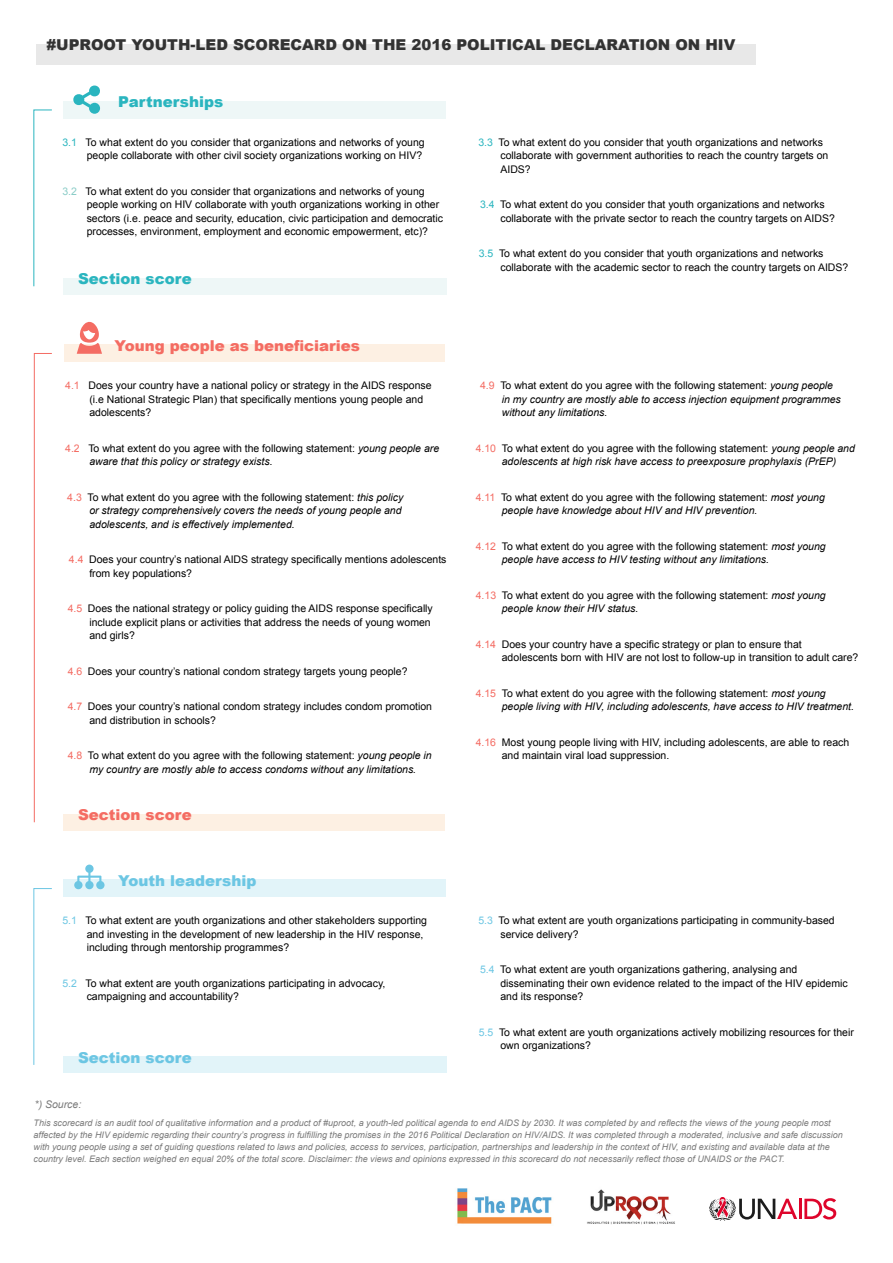
<style>
.page{position:relative;width:893px;height:1263px;background:#fff}
.page>*{position:absolute;margin:0;border:0;box-sizing:border-box;transform-origin:0 0}
.t1{font:900 15px "Arial";color:#333}
.t2{font:900 15px "Arial";color:#f46c63}
.t3{font:900 15px "Arial";color:#6cc6e3}
.t4{font:900 15px "Arial";color:#2ab5bf}
.t5{font:10.5px/13.5px "Arial";color:#000}
.t6{font:italic 10.5px/13.5px "Arial";color:#000}
.t7{font:italic 10.5px "Arial";color:#7a7a7a}
.t8{font:10.5px "Arial";color:#f46c63}
.t9{font:italic 9px/12px "Arial";color:#7a7a7a}
.s1{color:#2ab5bf}
.s2{color:#8accc7}
.s3{color:#f46c63}
.s4{font-style:normal;color:#f46c63}
.s5{font-style:normal}
.s6{color:#6cc6e3}
.s7{font-style:italic}
</style>
<div class="page">
<div style="left:63px;top:101px;width:382px;height:17px;background:#eef7f7"></div>
<div style="left:63px;top:880px;width:382px;height:17px;background:#e2f4f9"></div>
<div style="left:64px;top:345px;width:381px;height:17px;background:#fdf0e3"></div>
<div style="left:63px;top:278px;width:383px;height:16px;background:#eef7f7"></div>
<div style="left:63px;top:1057px;width:383px;height:16px;background:#e2f4f9"></div>
<div style="left:63px;top:814px;width:381px;height:16px;background:#fdf0e3"></div>
<svg style="left:33px;top:109px;width:19px;height:178px"></svg>
<svg style="left:33px;top:888px;width:19px;height:177px"></svg>
<svg style="left:34px;top:353px;width:18px;height:470px"></svg>
<hr style="left:799px;top:1199px;width:3px;height:20px;background:#de052b">
<svg style="left:804px;top:1198px;width:32px;height:21px"></svg>
<svg style="left:709px;top:1197px;width:88px;height:24px"></svg>
<img style="left:457px;top:1188px;width:95px;height:36px">
<img style="left:587px;top:1189px;width:88px;height:36px">
<svg style="left:73px;top:85px;width:27px;height:29px"></svg>
<svg style="left:77px;top:322px;width:25px;height:32px"></svg>
<svg style="left:74px;top:864px;width:31px;height:25px"></svg>
<div style="left:36px;top:44px;width:720px;height:20px;background:#e8e8e8"></div>
<p class="t1" style="left:46px;top:34px;width:690px">#UPROOT YOUTH-LED SCORECARD ON THE 2016 POLITICAL DECLARATION ON HIV</p>
<p class="t4" style="left:118px;top:91px;width:107px">Partnerships</p>
<p class="t5" style="left:62px;top:135px;width:364px;text-align:right"><span class="s1">3.1</span> To what extent do you consider that organizations and networks of young people collaborate with other civil society organizations working on HIV?</p>
<p class="t5" style="left:87px;top:184px;width:358px;text-indent:-24px"><span class="s2">3.2</span> To what extent do you consider that organizations and networks of young people working on HIV collaborate with youth organizations working in other sectors (i.e. peace and security, education, civic participation and democratic processes, environment, employment and economic empowerment, etc)?</p>
<p class="t4" style="left:78px;top:268px;width:115px">Section score</p>
<p class="t2" style="left:114px;top:335px;width:247px">Young people as beneficiaries</p>
<p class="t5" style="left:89px;top:379px;width:344px;text-indent:-24px"><span class="s3">4.1</span> Does your country have a national policy or strategy in the AIDS response (i.e National Strategic Plan) that specifically mentions young people and adolescents?</p>
<p class="t6" style="left:89px;top:442px;width:351px;text-indent:-24px"><span class="s4">4.2</span> <span class="s5">To what extent do you agree with the following statement:</span> young people are aware that this policy or strategy exists.</p>
<p class="t6" style="left:89px;top:491px;width:315px;text-indent:-22px"><span class="s4">4.3</span> <span class="s5">To what extent do you agree with the following statement:</span> this policy or strategy comprehensively covers the needs of young people and adolescents, and is effectively implemented.</p>
<p class="t5" style="left:89px;top:553px;width:359px;text-indent:-20px"><span class="s3">4.4</span> Does your country’s national AIDS strategy specifically mentions adolescents from key populations?</p>
<p class="t5" style="left:89px;top:602px;width:345px;text-indent:-22px"><span class="s3">4.5</span> Does the national strategy or policy guiding the AIDS response specifically include explicit plans or activities that address the needs of young women and girls?</p>
<p class="t5" style="left:68px;top:664px;width:341px"><span class="s3">4.6</span> Does your country’s national condom strategy targets young people?</p>
<p class="t5" style="left:89px;top:700px;width:344px;text-indent:-22px"><span class="s3">4.7</span> Does your country’s national condom strategy includes condom promotion and distribution in schools?</p>
<p class="t6" style="left:68px;top:749px;width:366px;text-align:center"><span class="s4">4.8</span> <span class="s5">To what extent do you agree with the following statement:</span> young people in my country are mostly able to access condoms without any limitations.</p>
<p class="t2" style="left:78px;top:804px;width:115px">Section score</p>
<p class="t3" style="left:118px;top:870px;width:140px">Youth leadership</p>
<p class="t5" style="left:87px;top:914px;width:342px;text-indent:-24px"><span class="s6">5.1</span> To what extent are youth organizations and other stakeholders supporting and investing in the development of new leadership in the HIV response, including through mentorship programmes?</p>
<p class="t5" style="left:87px;top:976px;width:300px;text-indent:-24px"><span class="s6">5.2</span> To what extent are youth organizations participating in advocacy, campaigning and accountability?</p>
<p class="t3" style="left:78px;top:1047px;width:115px">Section score</p>
<p class="t7" style="left:35px;top:1097px;width:48px">*) Source:</p>
<p class="t5" style="left:500px;top:135px;width:329px;text-indent:-22px"><span class="s1">3.3</span> To what extent do you consider that youth organizations and networks collaborate with government authorities to reach the country targets on<br>AIDS?</p>
<p class="t5" style="left:500px;top:198px;width:336px;text-indent:-20px"><span class="s1">3.4</span> To what extent do you consider that youth organizations and networks collaborate with the private sector to reach the country targets on AIDS?</p>
<p class="t5" style="left:500px;top:247px;width:349px;text-indent:-22px"><span class="s1">3.5</span> To what extent do you consider that youth organizations and networks collaborate with the academic sector to reach the country targets on AIDS?</p>
<p class="t6" style="left:502px;top:379px;width:341px;text-indent:-22px"><span class="s4">4.9</span> <span class="s5">To what extent do you agree with the following statement:</span> young people in my country are mostly able to access injection equipment programmes without any limitations.</p>
<p class="t6" style="left:502px;top:442px;width:355px;text-indent:-26px"><span class="s4">4.10</span> <span class="s5">To what extent do you agree with the following statement:</span> young people and adolescents at high risk have access to preexposure prophylaxis (PrEP)</p>
<p class="t6" style="left:502px;top:491px;width:325px;text-indent:-26px"><span class="s4">4.11</span> <span class="s5">To what extent do you agree with the following statement:</span> most young people have knowledge about HIV and HIV prevention.</p>
<p class="t6" style="left:502px;top:540px;width:325px;text-indent:-26px"><span class="s4">4.12</span> <span class="s5">To what extent do you agree with the following statement:</span> most young people have access to HIV testing without any limitations.</p>
<p class="t5" style="left:502px;top:588px;width:325px">To what extent do you agree with the following statement: <span class="s7">most young</span></p>
<p class="t8" style="left:476px;top:588px;width:22px">4.13</p>
<p class="t6" style="left:502px;top:602px;width:138px">people know their HIV status.</p>
<p class="t5" style="left:502px;top:637px;width:358px;text-indent:-26px"><span class="s3">4.14</span> Does your country have a specific strategy or plan to ensure that adolescents born with HIV are not lost to follow-up in transition to adult care?</p>
<p class="t6" style="left:502px;top:687px;width:354px;text-indent:-26px"><span class="s4">4.15</span> <span class="s5">To what extent do you agree with the following statement:</span> most young people living with HIV, including adolescents, have access to HIV treatment.</p>
<p class="t5" style="left:502px;top:735px;width:349px;text-indent:-26px"><span class="s3">4.16</span> Most young people living with HIV, including adolescents, are able to reach and maintain viral load suppression.</p>
<p class="t5" style="left:500px;top:914px;width:336px;text-indent:-22px"><span class="s6">5.3</span> To what extent are youth organizations participating in community-based service delivery?</p>
<p class="t5" style="left:500px;top:963px;width:349px;text-indent:-20px"><span class="s6">5.4</span> To what extent are youth organizations gathering, analysing and disseminating their own evidence related to the impact of the HIV epidemic and its response?</p>
<p class="t5" style="left:500px;top:1025px;width:355px;text-indent:-22px"><span class="s6">5.5</span> To what extent are youth organizations actively mobilizing resources for their own organizations?</p>
<p class="t9" style="left:34px;top:1117px;width:811px">This scorecard is an audit tool of qualitative information and a product of #uproot, a youth-led political agenda to end AIDS by 2030. It was completed by and reflects the views of the young people most affected by the HIV epidemic regarding their country’s progress in fulfilling the promises in the 2016 Political Declaration on HIV/AIDS. It was completed through a moderated, inclusive and safe discussion with young people using a set of guiding questions related to laws and policies, access to services, participation, partnerships and leadership in the context of HIV, and existing and available data at the country level. Each section weighed en equal 20% of the total score. Disclaimer: the views and opinions expressed in this scorecard do not necessarily reflect those of UNAIDS or the PACT.</p>
</div>
